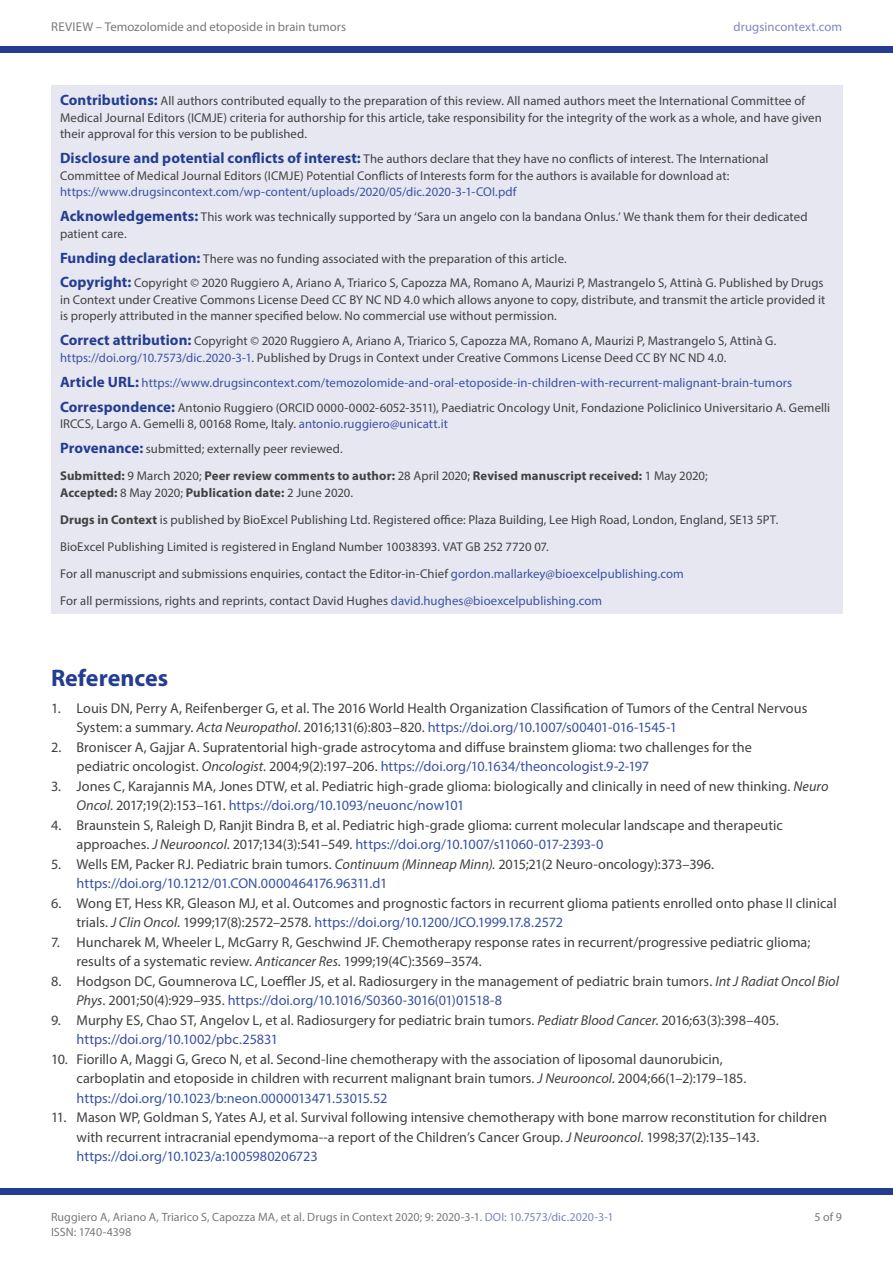
<style>
.page{position:relative;width:893px;height:1263px;background:#fff}
.page>*{position:absolute;margin:0;border:0;box-sizing:border-box;transform-origin:0 0}
.t1{font:700 24px "Myriad Pro";letter-spacing:-.005em;color:#243d91}
.REF_TX{font:14.25px/19.5px "Myriad Pro";color:#424142}
.SIDE_HEAD{font:12.75px/16.5px "Myriad Pro";letter-spacing:.005em;color:#424142}
.SIDE_TXT{font:12.75px "Myriad Pro";letter-spacing:.005em;color:#424142}
.SIDE_TXT-2{font:700 12.75px/16.5px "Myriad Pro";letter-spacing:.01em;color:#424142}
.SIDE_HEAD-2{font:12.75px "Myriad Pro";letter-spacing:.005em;color:#3a53a3}
.t2{font:12.75px "Myriad Pro";color:#7c7878}
.t3{font:12.75px "Myriad Pro";letter-spacing:.005em;color:#7f85c1}
.t4{font:12px "Myriad Pro";letter-spacing:.005em;color:#7c7878}
.s1{font-weight:700;font-size:15px;color:#243d91}
.s2{color:#3a53a3}
.s3{font-weight:400}
.s4{font-weight:700}
.s5{font-style:italic}
.s6{color:#7f85c1}
</style>
<div class="page">
<div style="left:0;top:1188px;width:893px;height:7px;background:#243d91"></div>
<div style="left:0;top:47px;width:893px;height:6px;background:#243d91"></div>
<div style="left:51px;top:85px;width:791px;height:528px;background:#e7e7f2"></div>
<p class="t2" style="left:51px;top:18px;width:297px">REVIEW – Temozolomide and etoposide in brain tumors</p>
<p class="t3" style="left:734px;top:18px;width:110px">drugsincontext.com</p>
<p class="SIDE_HEAD" style="left:60px;top:93px;width:763px"><span class="s1">Contributions:</span> All authors contributed equally to the preparation of this review. All named authors meet the International Committee of<br>Medical Journal Editors (ICMJE) criteria for authorship for this article, take responsibility for the integrity of the work as a whole, and have given their approval for this version to be published.</p>
<p class="SIDE_HEAD" style="left:60px;top:150px;width:710px"><span class="s1">Disclosure and potential conflicts of interest:</span> The authors declare that they have no conflicts of interest. The International<br>Committee of Medical Journal Editors (ICMJE) Potential Conflicts of Interests form for the authors is available for download at: <span class="s2">https://www.drugsincontext.com/wp-content/uploads/2020/05/dic.2020-3-1-COI.pdf</span></p>
<p class="SIDE_HEAD" style="left:60px;top:208px;width:749px"><span class="s1">Acknowledgements:</span> This work was technically supported by ‘Sara un angelo con la bandana Onlus.’ We thank them for their dedicated patient care.</p>
<p class="SIDE_HEAD" style="left:60px;top:250px;width:508px"><span class="s1">Funding declaration:</span> There was no funding associated with the preparation of this article.</p>
<p class="SIDE_HEAD" style="left:60px;top:275px;width:767px"><span class="s1">Copyright:</span> Copyright © 2020 Ruggiero A, Ariano A, Triarico S, Capozza MA, Romano A, Maurizi P, Mastrangelo S, Attinà G. Published by Drugs in Context under Creative Commons License Deed CC BY NC ND 4.0 which allows anyone to copy, distribute, and transmit the article provided it is properly attributed in the manner specified below. No commercial use without permission.</p>
<p class="SIDE_HEAD" style="left:60px;top:333px;width:718px"><span class="s1">Correct attribution:</span> Copyright © 2020 Ruggiero A, Ariano A, Triarico S, Capozza MA, Romano A, Maurizi P, Mastrangelo S, Attinà G. <span class="s2">https://doi.org/10.7573/dic.2020-3-1</span>. Published by Drugs in Context under Creative Commons License Deed CC BY NC ND 4.0.</p>
<p class="SIDE_HEAD-2" style="left:60px;top:375px;width:734px"><span class="s1">Article URL:</span> https://www.drugsincontext.com/temozolomide-and-oral-etoposide-in-children-with-recurrent-malignant-brain-tumors</p>
<p class="SIDE_HEAD" style="left:60px;top:399px;width:772px"><span class="s1">Correspondence:</span> Antonio Ruggiero (ORCID 0000-0002-6052-3511), Paediatric Oncology Unit, Fondazione Policlinico Universitario A. Gemelli<br>IRCCS, Largo A. Gemelli 8, 00168 Rome, Italy. <span class="s2">antonio.ruggiero@unicatt.it</span></p>
<p class="SIDE_HEAD" style="left:60px;top:440px;width:284px"><span class="s1">Provenance:</span> submitted; externally peer reviewed.</p>
<p class="SIDE_TXT-2" style="left:60px;top:467px;width:649px">Submitted: <span class="s3">9 March 2020;</span> Peer review comments to author: <span class="s3">28 April 2020;</span> Revised manuscript received: <span class="s3">1 May 2020;<br></span>Accepted: <span class="s3">8 May 2020;</span> Publication date: <span class="s3">2 June 2020.</span></p>
<p class="SIDE_TXT" style="left:60px;top:511px;width:720px"><span class="s4">Drugs in Context</span> is published by BioExcel Publishing Ltd. Registered office: Plaza Building, Lee High Road, London, England, SE13 5PT.</p>
<p class="SIDE_TXT" style="left:60px;top:538px;width:490px">BioExcel Publishing Limited is registered in England Number 10038393. VAT GB 252 7720 07.</p>
<p class="SIDE_TXT" style="left:60px;top:565px;width:625px">For all manuscript and submissions enquiries, contact the Editor-in-Chief <span class="s2">gordon.mallarkey@bioexcelpublishing.com</span></p>
<p class="SIDE_TXT" style="left:60px;top:592px;width:544px">For all permissions, rights and reprints, contact David Hughes <span class="s2">david.hughes@bioexcelpublishing.com</span></p>
<h1 class="t1" style="left:51px;top:662px;width:119px">References</h1>
<p class="REF_TX" style="left:77px;top:698px;width:732px;text-indent:-26px">1. Louis DN, Perry A, Reifenberger G, et al. The 2016 World Health Organization Classification of Tumors of the Central Nervous<br>System: a summary. <span class="s5">Acta Neuropathol</span>. 2016;131(6):803–820. <span class="s2">https://doi.org/10.1007/s00401-016-1545-1</span></p>
<p class="REF_TX" style="left:77px;top:737px;width:677px;text-indent:-26px">2. Broniscer A, Gajjar A. Supratentorial high-grade astrocytoma and diffuse brainstem glioma: two challenges for the pediatric oncologist. <span class="s5">Oncologist</span>. 2004;9(2):197–206. <span class="s2">https://doi.org/10.1634/theoncologist.9-2-197</span></p>
<p class="REF_TX" style="left:77px;top:776px;width:753px;text-indent:-26px">3. Jones C, Karajannis MA, Jones DTW, et al. Pediatric high-grade glioma: biologically and clinically in need of new thinking. <span class="s5">Neuro<br>Oncol</span>. 2017;19(2):153–161. <span class="s2">https://doi.org/10.1093/neuonc/now101</span></p>
<p class="REF_TX" style="left:77px;top:815px;width:708px;text-indent:-26px">4. Braunstein S, Raleigh D, Ranjit Bindra B, et al. Pediatric high-grade glioma: current molecular landscape and therapeutic approaches. <span class="s5">J Neurooncol</span>. 2017;134(3):541–549. <span class="s2">https://doi.org/10.1007/s11060-017-2393-0</span></p>
<p class="REF_TX" style="left:77px;top:854px;width:639px;text-indent:-26px">5. Wells EM, Packer RJ. Pediatric brain tumors. <span class="s5">Continuum (Minneap Minn).</span> 2015;21(2 Neuro-oncology):373–396. <span class="s2">https://doi.org/10.1212/01.CON.0000464176.96311.d1</span></p>
<p class="REF_TX" style="left:77px;top:893px;width:762px;text-indent:-26px">6. Wong ET, Hess KR, Gleason MJ, et al. Outcomes and prognostic factors in recurrent glioma patients enrolled onto phase II clinical trials. <span class="s5">J Clin Oncol</span>. 1999;17(8):2572–2578. <span class="s2">https://doi.org/10.1200/JCO.1999.17.8.2572</span></p>
<p class="REF_TX" style="left:77px;top:932px;width:735px;text-indent:-26px">7. Huncharek M, Wheeler L, McGarry R, Geschwind JF. Chemotherapy response rates in recurrent/progressive pediatric glioma; results of a systematic review. <span class="s5">Anticancer Res</span>. 1999;19(4C):3569–3574.</p>
<p class="REF_TX" style="left:77px;top:971px;width:764px;text-indent:-26px">8. Hodgson DC, Goumnerova LC, Loeffler JS, et al. Radiosurgery in the management of pediatric brain tumors. <span class="s5">Int J Radiat Oncol Biol<br>Phys</span>. 2001;50(4):929–935. <span class="s2">https://doi.org/10.1016/S0360-3016(01)01518-8</span></p>
<p class="REF_TX" style="left:77px;top:1010px;width:704px;text-indent:-26px">9. Murphy ES, Chao ST, Angelov L, et al. Radiosurgery for pediatric brain tumors. <span class="s5">Pediatr Blood Cancer</span>. 2016;63(3):398–405. <span class="s2">https://doi.org/10.1002/pbc.25831</span></p>
<p class="REF_TX" style="left:77px;top:1049px;width:671px;text-indent:-26px">10. Fiorillo A, Maggi G, Greco N, et al. Second-line chemotherapy with the association of liposomal daunorubicin, carboplatin and etoposide in children with recurrent malignant brain tumors. <span class="s5">J Neurooncol</span>. 2004;66(1–2):179–185. <span class="s2">https://doi.org/10.1023/b:neon.0000013471.53015.52</span></p>
<p class="REF_TX" style="left:77px;top:1107px;width:752px;text-indent:-26px">11. Mason WP, Goldman S, Yates AJ, et al. Survival following intensive chemotherapy with bone marrow reconstitution for children with recurrent intracranial ependymoma--a report of the Children’s Cancer Group. <span class="s5">J Neurooncol</span>. 1998;37(2):135–143. <span class="s2">https://doi.org/10.1023/a:1005980206723</span></p>
<p class="t4" style="left:51px;top:1209px;width:564px">Ruggiero A, Ariano A, Triarico S, Capozza MA, et al. Drugs in Context 2020; 9: 2020-3-1. <span class="s6">DOI: 10.7573/dic.2020-3-1</span></p>
<p class="t4" style="left:814px;top:1209px;width:29px">5 of 9</p>
<p class="t4" style="left:51px;top:1224px;width:82px">ISSN: 1740-4398</p>
</div>
